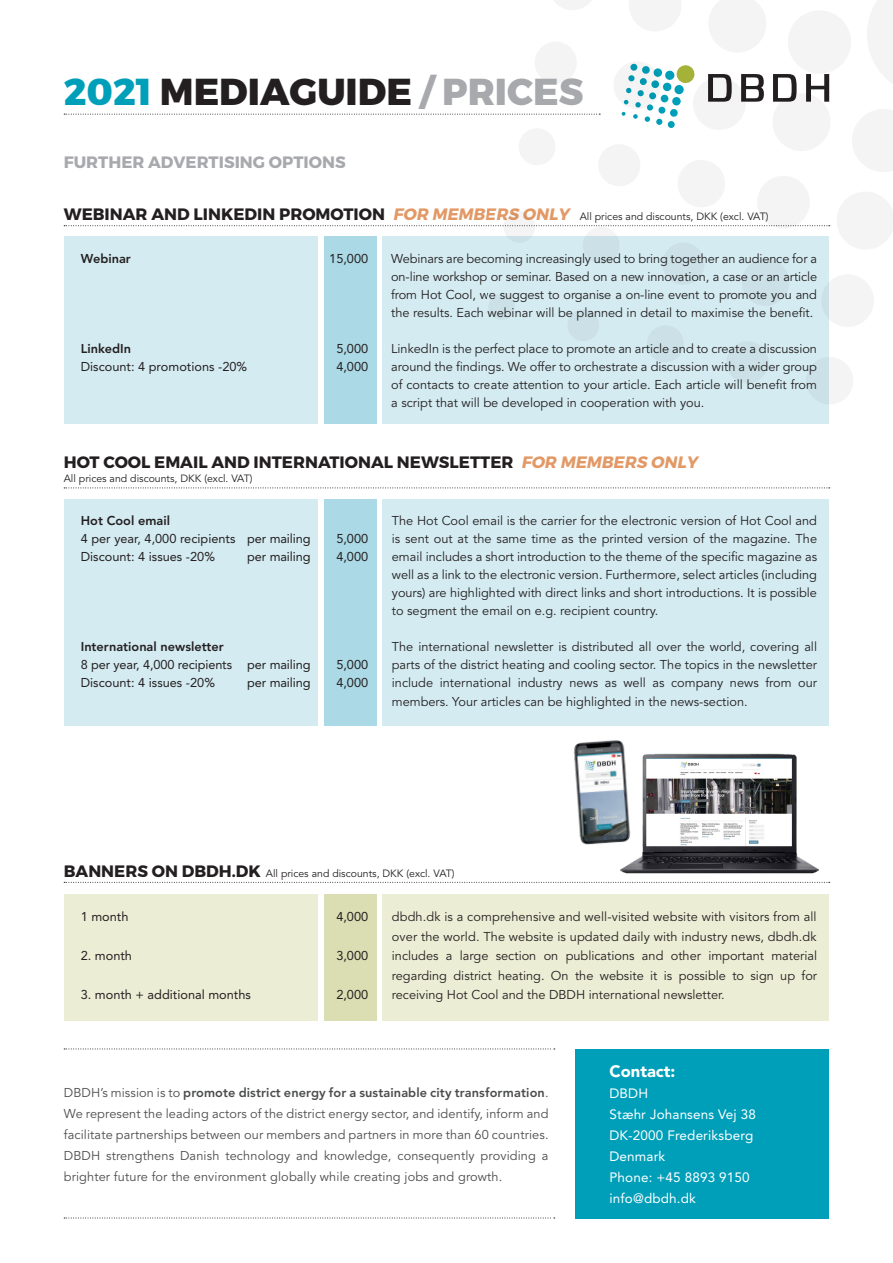
<style>
.page{position:relative;width:893px;height:1263px;background:#fff}
.page>*{position:absolute;margin:0;border:0;box-sizing:border-box;transform-origin:0 0}
.t1{font:800 37.5px "Montserrat";color:#231f20}
.t2{font:700 16.5px "Montserrat";color:#231f20}
.t3{font:700 16.5px "Montserrat";color:#a8a9ad}
.t4{font:900 16.5px "Avenir";color:#fff}
.t5{font:13.5px/21px "Avenir";letter-spacing:.01em;color:#fff}
.t6{font:12.75px/18px "Avenir";color:#231f20;text-align:justify}
.t7{font:12.75px/21px "Avenir";letter-spacing:.01em;color:#4b4c4d;text-align:justify}
.t8{font:12.75px/18px "Avenir";color:#231f20}
.t9{font:800 12.75px "Avenir";color:#231f20}
.t10{font:10.5px "Avenir";color:#231f20}
.s1{color:#009fb9}
.s2{color:#a8a9ad}
.s3{font-family:"Montserrat";font-weight:700;font-size:16.5px}
.s4{font-family:"Montserrat";font-weight:700;font-style:italic;font-size:16.5px;color:#e29966}
.s5{font-style:italic;color:#e29966}
.s6{font-weight:800}
</style>
<div class="page">
<div style="left:64px;top:894px;width:253px;height:126px;background:#ebedd5"></div>
<div style="left:324px;top:894px;width:52px;height:126px;background:#dadeb2"></div>
<div style="left:383px;top:894px;width:446px;height:126px;background:#ebedd5"></div>
<svg style="left:64px;top:882px;width:766px;height:1px"></svg>
<div style="left:64px;top:499px;width:253px;height:227px;background:#d4ebf1"></div>
<div style="left:324px;top:499px;width:52px;height:227px;background:#abd9e5"></div>
<div style="left:383px;top:499px;width:446px;height:227px;background:#d4ebf1"></div>
<svg style="left:64px;top:487px;width:766px;height:1px"></svg>
<div style="left:64px;top:236px;width:253px;height:188px;background:#d4ebf1"></div>
<div style="left:324px;top:236px;width:52px;height:188px;background:#abd9e5"></div>
<div style="left:383px;top:236px;width:446px;height:188px;background:#d4ebf1"></div>
<div style="left:575px;top:1049px;width:254px;height:169px;background:#009fb9"></div>
<svg style="left:64px;top:1048px;width:491px;height:1px"></svg>
<svg style="left:64px;top:1217px;width:491px;height:1px"></svg>
<img style="left:610px;top:753px;width:219px;height:130px">
<img style="left:573px;top:740px;width:69px;height:112px">
<svg style="left:64px;top:0;width:829px;height:406px"></svg>
<h1 class="t1" style="left:64px;top:68px;width:521px"><span class="s1">2021</span> MEDIAGUIDE <span class="s2">/ PRICES</span></h1>
<p class="t3" style="left:64px;top:152px;width:283px">FURTHER ADVERTISING OPTIONS</p>
<p class="t10" style="left:64px;top:211px;width:706px"><span class="s3">WEBINAR AND LINKEDIN PROMOTION</span> <span class="s4">FOR MEMBERS ONLY</span> All prices and discounts, DKK (excl. VAT)</p>
<p class="t9" style="left:81px;top:251px;width:52px">Webinar</p>
<p class="t9" style="left:81px;top:341px;width:52px">LinkedIn</p>
<p class="t8" style="left:81px;top:357px;width:168px">Discount: 4 promotions -20%</p>
<p class="t8" style="left:329px;top:249px;width:40px">15,000</p>
<p class="t8" style="left:336px;top:339px;width:33px">5,000<br>4,000</p>
<p class="t6" style="left:391px;top:250px;width:427px">Webinars are becoming increasingly used to bring together an audience for a on-line workshop or seminar. Based on a new innovation, a case or an article from Hot Cool, we suggest to organise a on-line event to promote you and the results. Each webinar will be planned in detail to maximise the benefit.</p>
<p class="t6" style="left:391px;top:340px;width:427px">LinkedIn is the perfect place to promote an article and to create a discussion around the findings. We offer to orchestrate a discussion with a wider group of contacts to create attention to your article. Each article will benefit from a script that will be developed in cooperation with you.</p>
<p class="t2" style="left:64px;top:452px;width:639px">HOT COOL EMAIL AND INTERNATIONAL NEWSLETTER <span class="s5">FOR MEMBERS ONLY</span></p>
<p class="t10" style="left:64px;top:472px;width:190px">All prices and discounts, DKK (excl. VAT)</p>
<p class="t9" style="left:81px;top:513px;width:91px">Hot Cool email</p>
<p class="t8" style="left:81px;top:529px;width:231px">4 per year, 4,000 recipients per mailing<br>Discount: 4 issues -20%</p>
<p class="t8" style="left:247px;top:547px;width:65px">per mailing</p>
<p class="t9" style="left:81px;top:639px;width:145px">International newsletter</p>
<p class="t8" style="left:81px;top:655px;width:231px">8 per year, 4,000 recipients per mailing<br>Discount: 4 issues -20%</p>
<p class="t8" style="left:247px;top:673px;width:65px">per mailing</p>
<p class="t8" style="left:336px;top:529px;width:33px">5,000<br>4,000</p>
<p class="t8" style="left:336px;top:655px;width:33px">5,000<br>4,000</p>
<p class="t6" style="left:392px;top:512px;width:427px">The Hot Cool email is the carrier for the electronic version of Hot Cool and is sent out at the same time as the printed version of the magazine. The email includes a short introduction to the theme of the specific magazine as well as a link to the electronic version. Furthermore, select articles (including yours) are highlighted with direct links and short introductions. It is possible to segment the email on e.g. recipient country.</p>
<p class="t6" style="left:392px;top:638px;width:427px">The international newsletter is distributed all over the world, covering all parts of the district heating and cooling sector. The topics in the newsletter include international industry news as well as company news from our</p>
<p class="t6" style="left:392px;top:693px;width:357px">members. Your articles can be highlighted in the news-section.</p>
<p class="t10" style="left:64px;top:867px;width:392px"><span class="s3">BANNERS ON DBDH.DK</span> All prices and discounts, DKK (excl. VAT)</p>
<p class="t8" style="left:81px;top:908px;width:49px">1 month</p>
<p class="t8" style="left:81px;top:947px;width:53px">2. month</p>
<p class="t8" style="left:81px;top:986px;width:172px">3. month + additional months</p>
<p class="t8" style="left:336px;top:908px;width:33px">4,000</p>
<p class="t8" style="left:336px;top:947px;width:33px">3,000</p>
<p class="t8" style="left:336px;top:986px;width:33px">2,000</p>
<p class="t6" style="left:392px;top:908px;width:427px;line-height:19.5px">dbdh.dk is a comprehensive and well-visited website with visitors from all over the world. The website is updated daily with industry news, dbdh.dk includes a large section on publications and other important material regarding district heating. On the website it is possible to sign up for receiving Hot Cool and the DBDH international newsletter.</p>
<p class="t7" style="left:64px;top:1082px;width:486px">DBDH’s mission is to <span class="s6">promote district energy for a sustainable city transformation</span>.<br>We represent the leading actors of the district energy sector, and identify, inform and facilitate partnerships between our members and partners in more than 60 countries.<br>DBDH strengthens Danish technology and knowledge, consequently providing a brighter future for the environment globally while creating jobs and growth.</p>
<p class="t4" style="left:609px;top:1062px;width:67px">Contact:</p>
<p class="t5" style="left:609px;top:1083px;width:148px">DBDH<br>Stæhr Johansens Vej 38<br>DK-2000 Frederiksberg<br>Denmark<br>Phone: +45 8893 9150 info@dbdh.dk</p>
</div>
